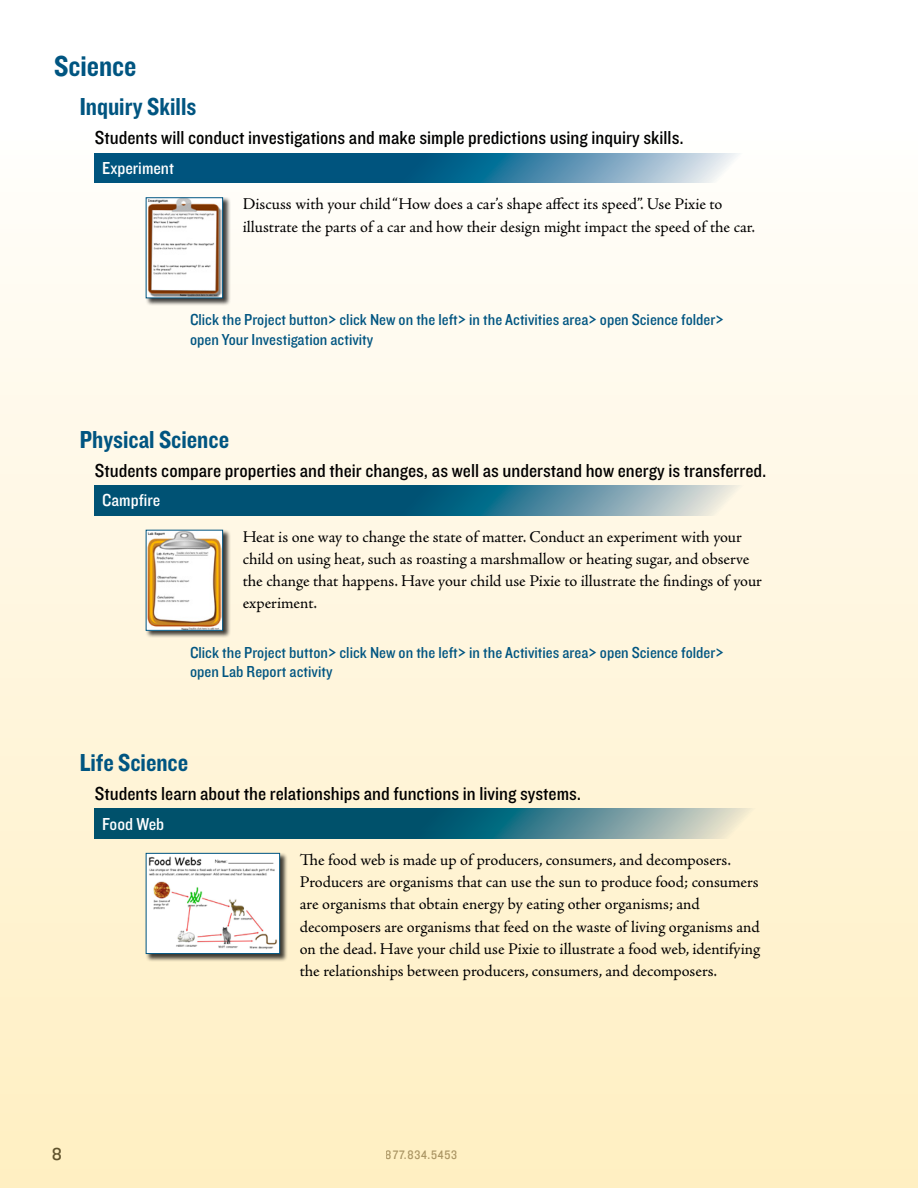
<style>
.page{position:relative;width:918px;height:1188px;background:#fff}
.page>*{position:absolute;margin:0;border:0;box-sizing:border-box;transform-origin:0 0}
.t1{font:30px "Knockout HTF50 Welterweight";color:#005581}
.t2{font:25.5px "Knockout HTF50 Welterweight";color:#005581}
.t3{font:19.5px "Knockout HTF30 Junior Welterwt";color:#000}
.t4{font:18px "Knockout HTF30 Junior Welterwt";color:#fff}
.t5{font:18px "Knockout HTF31 Junior Middlewt";color:#5f522c}
.t6{font:16.5px/22.2px "Adobe Jenson Pro";letter-spacing:-.005em;color:#000}
.t7{font:16.5px/19.8px "Knockout HTF30 Junior Welterwt";color:#005581}
.t8{font:12.75px "Knockout HTF30 Junior Welterwt";letter-spacing:.06em;color:#aa9f82}
</style>
<div class="page">
<div style="left:0;top:0;width:918px;height:1188px;background:linear-gradient(to bottom,#fff,#feeec0)"></div>
<div style="left:145px;top:197px;width:86px;height:109px;background:#000;opacity:.75"></div>
<img style="left:148px;top:199px;width:73px;height:97px">
<div style="left:146px;top:197px;width:77px;height:101px;border:1px solid #005581"></div>
<svg style="left:95px;top:153px;width:679px;height:30px;background:#3e7fa0"></svg>
<div style="left:145px;top:530px;width:86px;height:109px;background:#000;opacity:.75"></div>
<img style="left:148px;top:532px;width:73px;height:97px">
<div style="left:146px;top:530px;width:77px;height:101px;border:1px solid #005581"></div>
<svg style="left:95px;top:486px;width:679px;height:29px;background:#3e7c93"></svg>
<div style="left:145px;top:853px;width:142px;height:109px;background:#000;opacity:.75"></div>
<img style="left:148px;top:855px;width:130px;height:97px">
<div style="left:146px;top:853px;width:134px;height:101px;border:1px solid #005581"></div>
<svg style="left:95px;top:809px;width:679px;height:29px;background:#397786"></svg>
<h1 class="t1" style="left:54px;top:51px;width:84px">Science</h1>
<h2 class="t2" style="left:80px;top:93px;width:118px">Inquiry Skills</h2>
<p class="t3" style="left:95px;top:127px;width:591px">Students will conduct investigations and make simple predictions using inquiry skills.</p>
<p class="t4" style="left:102px;top:159px;width:73px">Experiment</p>
<p class="t6" style="left:243px;top:193px;width:514px">Discuss with your child “How does a car’s shape affect its speed”. Use Pixie to illustrate the parts of a car and how their design might impact the speed of the car.</p>
<p class="t7" style="left:190px;top:310px;width:535px">Click the Project button&gt; click New on the left&gt; in the Activities area&gt; open Science folder&gt; open Your Investigation activity</p>
<h2 class="t2" style="left:80px;top:426px;width:151px">Physical Science</h2>
<p class="t3" style="left:95px;top:460px;width:673px">Students compare properties and their changes, as well as understand how energy is transferred.</p>
<p class="t4" style="left:102px;top:491px;width:59px">Campfire</p>
<p class="t6" style="left:243px;top:526px;width:521px">Heat is one way to change the state of matter. Conduct an experiment with your child on using heat, such as roasting a marshmallow or heating sugar, and observe the change that happens. Have your child use Pixie to illustrate the findings of your experiment.</p>
<p class="t7" style="left:190px;top:643px;width:535px">Click the Project button&gt; click New on the left&gt; in the Activities area&gt; open Science folder&gt; open Lab Report activity</p>
<h2 class="t2" style="left:80px;top:749px;width:110px">Life Science</h2>
<p class="t3" style="left:95px;top:783px;width:488px">Students learn about the relationships and functions in living systems.</p>
<p class="t4" style="left:102px;top:814px;width:64px">Food Web</p>
<p class="t6" style="left:300px;top:849px;width:462px">The food web is made up of producers, consumers, and decomposers.<br>Producers are organisms that can use the sun to produce food; consumers are organisms that obtain energy by eating other organisms; and decomposers are organisms that feed on the waste of living organisms and on the dead. Have your child use Pixie to illustrate a food web, identifying the relationships between producers, consumers, and decomposers.</p>
<p class="t5" style="left:52px;top:1144px;width:12px">8</p>
<p class="t8" style="left:386px;top:1148px;width:73px">877.834.5453</p>
</div>
